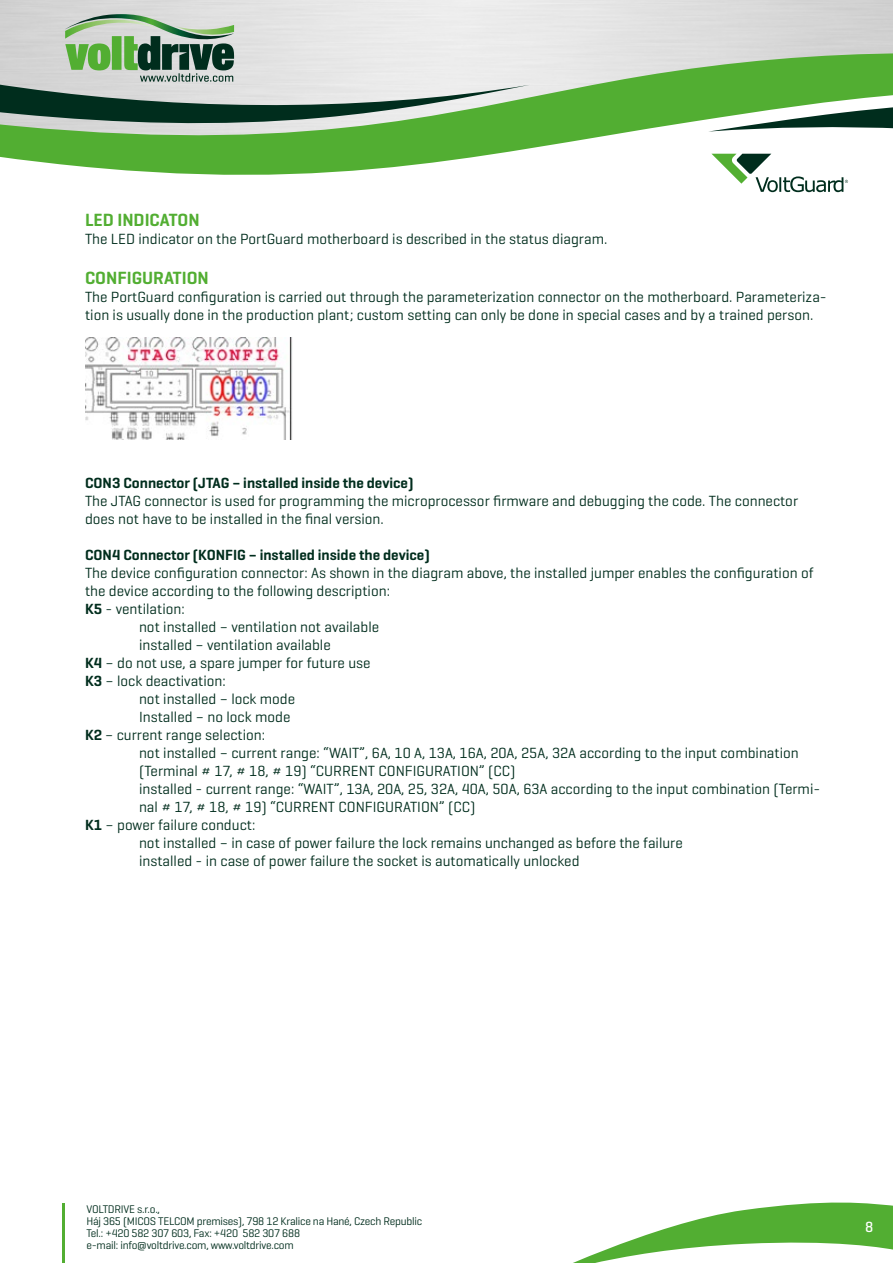
<style>
.page{position:relative;width:893px;height:1263px;background:#fff}
.page>*{position:absolute;margin:0;border:0;box-sizing:border-box;transform-origin:0 0}
.t1{font:600 18px "Geogrotesque";color:#52ae32}
.t2{font:15px/18px "Geogrotesque";color:#002d1d}
.t3{font:600 15px "Geogrotesque";color:#002d1d}
.t4{font:500 15px "Geogrotesque";color:#fff}
.t5{font:11.25px/12px "Geogrotesque";letter-spacing:-.02em;color:#002d1d}
.s1{font-weight:600}
</style>
<div class="page">
<svg style="left:0;top:53px;width:893px;height:122px;fill:#52ae32"></svg>
<svg style="left:0;top:14px;width:530px;height:113px;background:#aebeb1"></svg>
<hr style="left:63px;top:1204px;width:2px;height:59px;background:#52ae32">
<svg style="left:573px;top:1202px;width:320px;height:61px"></svg>
<img style="left:85px;top:338px;width:207px;height:101px">
<svg style="left:711px;top:154px;width:137px;height:38px"></svg>
<p class="t1" style="left:85px;top:209px;width:116px">LED INDICATON</p>
<p class="t2" style="left:85px;top:230px;width:524px">The LED indicator on the PortGuard motherboard is described in the status diagram.</p>
<p class="t1" style="left:85px;top:266px;width:125px">CONFIGURATION</p>
<p class="t2" style="left:85px;top:287px;width:743px">The PortGuard configuration is carried out through the parameterization connector on the motherboard. Parameteriza&shy;tion is usually done in the production plant; custom setting can only be done in special cases and by a trained person.</p>
<p class="t3" style="left:85px;top:473px;width:330px">CON3 Connector (JTAG – installed inside the device)</p>
<p class="t2" style="left:85px;top:491px;width:715px">The JTAG connector is used for programming the microprocessor firmware and debugging the code. The connector does not have to be installed in the final version.</p>
<p class="t3" style="left:85px;top:545px;width:346px">CON4 Connector (KONFIG – installed inside the device)</p>
<p class="t2" style="left:85px;top:563px;width:730px">The device configuration connector: As shown in the diagram above, the installed jumper enables the configuration of</p>
<p class="t2" style="left:85px;top:581px;width:306px">the device according to the following description:</p>
<p class="t2" style="left:85px;top:599px;width:101px"><span class="s1">K5</span> - ventilation:</p>
<p class="t2" style="left:139px;top:617px;width:242px">not installed – ventilation not available</p>
<p class="t2" style="left:139px;top:635px;width:193px">installed – ventilation available</p>
<p class="t2" style="left:85px;top:653px;width:287px"><span class="s1">K4</span> – do not use, a spare jumper for future use</p>
<p class="t2" style="left:85px;top:671px;width:142px"><span class="s1">K3</span> – lock deactivation:</p>
<p class="t2" style="left:139px;top:689px;width:158px">not installed – lock mode</p>
<p class="t2" style="left:139px;top:707px;width:153px">Installed – no lock mode</p>
<p class="t2" style="left:85px;top:725px;width:182px"><span class="s1">K2</span> – current range selection:</p>
<p class="t2" style="left:139px;top:743px;width:661px">not installed – current range: “WAIT”, 6A, 10 A, 13A, 16A, 20A, 25A, 32A according to the input combination</p>
<p class="t2" style="left:139px;top:761px;width:378px">(Terminal # 17, # 18, # 19) “CURRENT CONFIGURATION” (CC)</p>
<p class="t2" style="left:139px;top:779px;width:683px">installed - current range: “WAIT”, 13A, 20A, 25, 32A, 40A, 50A, 63A according to the input combination (Termi-</p>
<p class="t2" style="left:139px;top:797px;width:338px">nal # 17, # 18, # 19) “CURRENT CONFIGURATION” (CC)</p>
<p class="t2" style="left:85px;top:815px;width:172px"><span class="s1">K1</span> – power failure conduct:</p>
<p class="t2" style="left:139px;top:833px;width:545px">not installed – in case of power failure the lock remains unchanged as before the failure</p>
<p class="t2" style="left:139px;top:851px;width:442px">installed - in case of power failure the socket is automatically unlocked</p>
<p class="t5" style="left:86px;top:1202px;width:337px">VOLTDRIVE s.r.o.,<br>Háj 365 (MICOS TELCOM premises), 798 12 Kralice na Hané, Czech Republic Tel.: +420 582 307 603, Fax: +420 582 307 688<br>e-mail: info@voltdrive.com, www.voltdrive.com</p>
<p class="t4" style="left:865px;top:1217px;width:10px">8</p>
</div>
